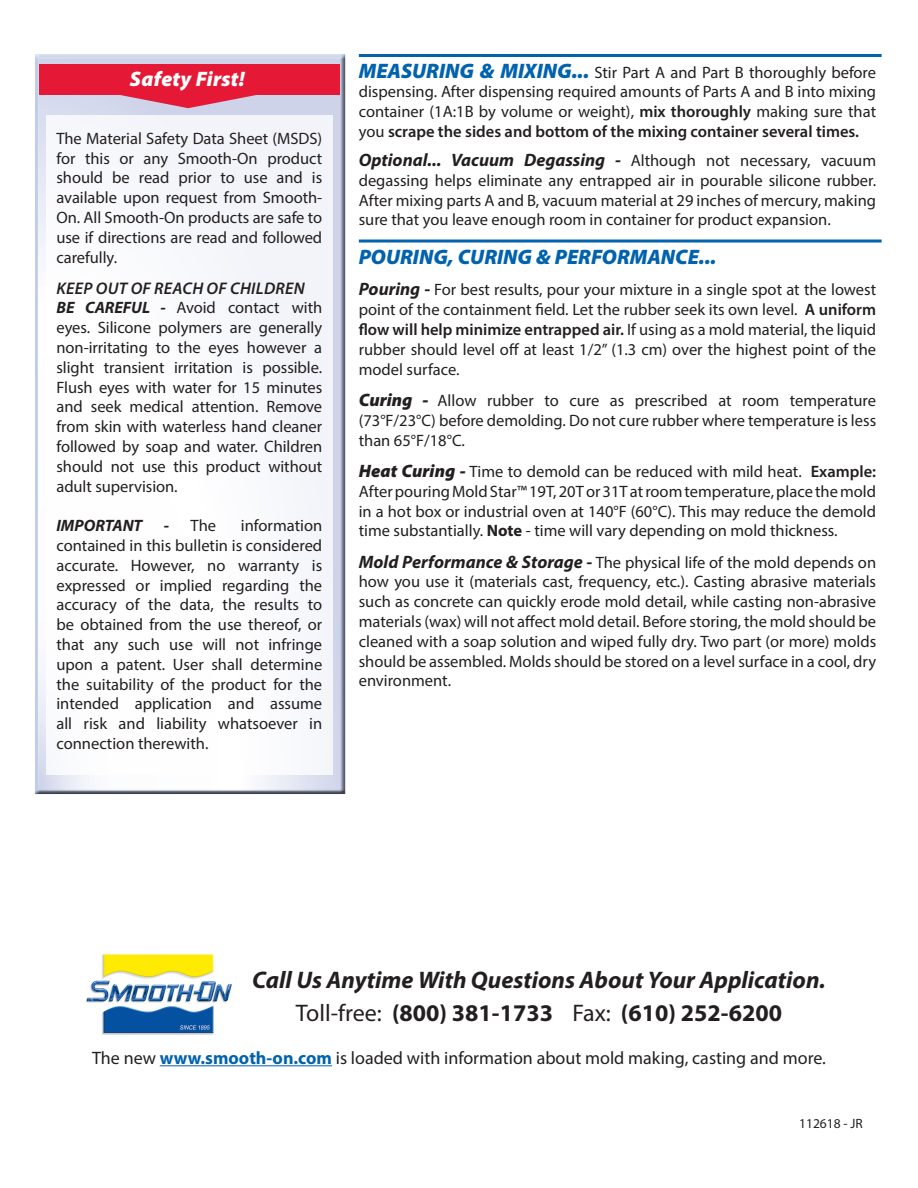
<style>
.page{position:relative;width:918px;height:1188px;background:#fff}
.page>*{position:absolute;margin:0;border:0;box-sizing:border-box;transform-origin:0 0}
.t1{font:italic 700 24px "Myriad Pro";color:#231f20}
.t2{font:700 24px "Myriad Pro";color:#231f20}
.t3{font:italic 900 21px "Myriad Pro";color:#0162ae}
.t4{font:italic 900 21px "Myriad Pro";letter-spacing:.01em;color:#fff}
.t5{font:18px "Myriad Pro";color:#231f20}
.t6{font:italic 700 18px "Myriad Pro";color:#231f20}
.t7{font:italic 600 16.8px "Myriad Pro";letter-spacing:.015em;color:#231f20}
.t8{font:16.5px/19.8px "Myriad Pro";color:#231f20;text-align:justify}
.t9{font:italic 700 16.5px "Myriad Pro";color:#231f20}
.t10{font:13.5px "Myriad Pro";color:#231f20}
.s1{font-weight:700;font-style:italic}
.s2{font-weight:900;font-style:italic;font-size:21px;color:#0162ae}
.s3{font-weight:600}
.s4{font-weight:400;font-style:normal;font-size:16.5px}
.s5{font-weight:700;font-style:italic;font-size:18px}
.s6{font-weight:900;font-style:italic;font-size:18px}
.s7{font-weight:700}
.s8{font-weight:400}
.s9{font-weight:700;color:#0162ae}
</style>
<div class="page">
<div style="left:35px;top:54px;width:313px;height:741px;background:#231f20;opacity:.75"></div>
<div style="left:46px;top:115px;width:287px;height:659px;background:#fff"></div>
<div style="left:39px;top:64px;width:301px;height:30px;background:#e51836"></div>
<svg style="left:118px;top:95px;width:140px;height:13px;background:#d97691"></svg>
<img style="left:86px;top:954px;width:146px;height:81px">
<hr style="left:160px;top:1065px;width:172px;height:1px;background:#0162ae">
<hr style="left:359px;top:54px;width:523px;height:3px;background:#0162ae">
<hr style="left:359px;top:240px;width:523px;height:3px;background:#0162ae">
<p class="t4" style="left:130px;top:65px;width:116px">Safety First!</p>
<p class="t8" style="left:56px;top:128px;width:267px">The Material Safety Data Sheet (MSDS) for this or any Smooth-On product should be read prior to use and is available upon request from Smooth-On. All Smooth-On products are safe to use if directions are read and followed carefully.</p>
<p class="t7" style="left:57px;top:277px;width:250px">KEEP OUT OF REACH OF CHILDREN</p>
<p class="t8" style="left:56px;top:298px;width:267px"><span class="s1">BE CAREFUL -</span> Avoid contact with eyes. Silicone polymers are generally non-irritating to the eyes however a slight transient irritation is possible.<br>Flush eyes with water for 15 minutes and seek medical attention. Remove from skin with waterless hand cleaner followed by soap and water. Children should not use this product without adult supervision.</p>
<p class="t9" style="left:56px;top:515px;width:87px">IMPORTANT</p>
<p class="t8" style="left:164px;top:516px;width:54px"><span class="s1">-</span> The</p>
<p class="t8" style="left:56px;top:516px;width:267px;text-indent:184px">information contained in this bulletin is considered accurate. However, no warranty is expressed or implied regarding the accuracy of the data, the results to be obtained from the use thereof, or that any such use will not infringe upon a patent. User shall determine the suitability of the product for the intended application and assume all risk and liability whatsoever in connection therewith.</p>
<p class="t8" style="left:359px;top:62px;width:519px"><span class="s2">MEASURING &amp; MIXING...</span> Stir Part A and Part B thoroughly before dispensing. After dispensing required amounts of Parts A and B into mixing container (1A:1B by volume or weight), <span class="s3">mix thoroughly</span> making sure that you <span class="s3">scrape the sides and bottom of the mixing container several times.</span></p>
<p class="t6" style="left:359px;top:148px;width:519px">Optional... Vacuum Degassing - <span class="s4">Although not necessary, vacuum</span></p>
<p class="t8" style="left:359px;top:170px;width:519px">degassing helps eliminate any entrapped air in pourable silicone rubber.<br>After mixing parts A and B, vacuum material at 29 inches of mercury, making sure that you leave enough room in container for product expansion.</p>
<p class="t3" style="left:359px;top:243px;width:359px">POURING, CURING &amp; PERFORMANCE...</p>
<p class="t8" style="left:359px;top:280px;width:519px"><span class="s5">Pouring -</span> For best results, pour your mixture in a single spot at the lowest point of the containment field. Let the rubber seek its own level. <span class="s3">A uniform flow will help minimize entrapped air.</span> If using as a mold material, the liquid rubber should level off at least 1/2” (1.3 cm) over the highest point of the model surface.</p>
<p class="t8" style="left:359px;top:390px;width:519px"><span class="s6">Curing -</span> Allow rubber to cure as prescribed at room temperature (73°F/23°C) before demolding. Do not cure rubber where temperature is less than 65°F/18°C.</p>
<p class="t8" style="left:359px;top:461px;width:519px"><span class="s6">Heat Curing -</span> Time to demold can be reduced with mild heat. <span class="s3">Example:<br></span>After pouring Mold Star™ 19T, 20T or 31T at room temperature, place the mold in a hot box or industrial oven at 140°F (60°C). This may reduce the demold time substantially. <span class="s7">Note</span> - time will vary depending on mold thickness.</p>
<p class="t8" style="left:359px;top:552px;width:519px"><span class="s5">Mold Performance &amp; Storage -</span> The physical life of the mold depends on how you use it (materials cast, frequency, etc.). Casting abrasive materials such as concrete can quickly erode mold detail, while casting non-abrasive materials (wax) will not affect mold detail. Before storing, the mold should be cleaned with a soap solution and wiped fully dry. Two part (or more) molds should be assembled. Molds should be stored on a level surface in a cool, dry environment.</p>
<p class="t1" style="left:252px;top:964px;width:575px">Call Us Anytime With Questions About Your Application.</p>
<p class="t2" style="left:296px;top:997px;width:488px"><span class="s8">Toll-free:</span> (800) 381-1733 <span class="s8">Fax:</span> (610) 252-6200</p>
<p class="t5" style="left:92px;top:1047px;width:735px">The new <span class="s9">www.smooth-on.com</span> is loaded with information about mold making, casting and more.</p>
<p class="t10" style="left:799px;top:1115px;width:65px">112618 - JR</p>
</div>
